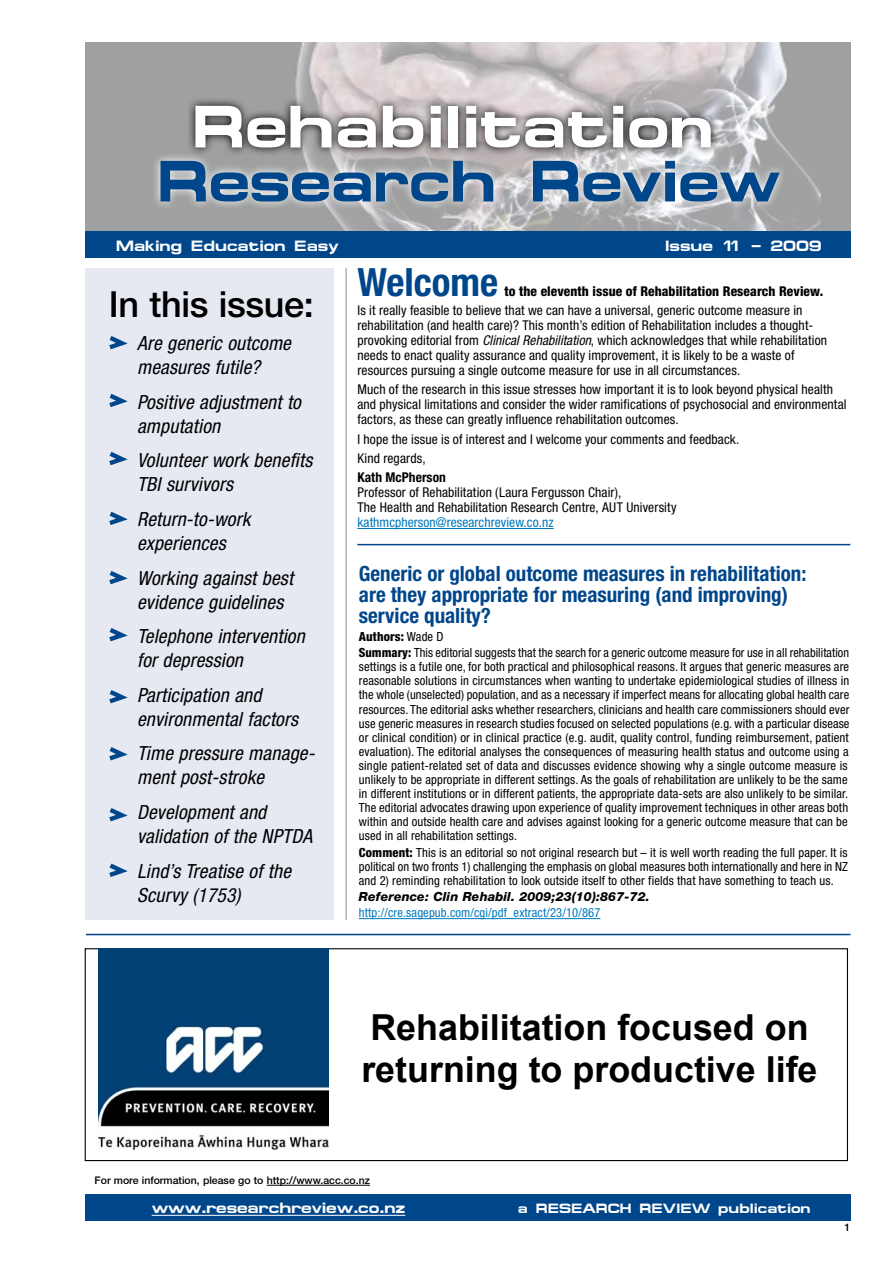
<style>
.page{position:relative;width:893px;height:1263px;background:#fff}
.page>*{position:absolute;margin:0;border:0;box-sizing:border-box;transform-origin:0 0}
.t1{font:700 60px "Micro Extended";color:#fff}
.t2{font:700 58.5px "Micro Extended";letter-spacing:-.005em;color:#00468a}
.t3{font:700 condensed 39px "Helvetica Neue LT Pro";color:#00468a}
.t4{font:500 36px "Helvetica Neue LT Pro";letter-spacing:-.01em;color:#000}
.t5{font:700 35.85px/41.2px "Arial";color:#000}
.t6{font:700 condensed 21px/21px "Helvetica Neue LT Pro";color:#00468a}
.t7{font:italic condensed 19.5px/24px "Helvetica Neue LT Pro";letter-spacing:.01em;color:#000}
.t8{font:700 15px "Micro Extended";color:#fff}
.t9{font:condensed 13.5px/15px "Helvetica Neue LT Pro";letter-spacing:.01em;color:#000}
.t10{font:800 condensed 13.5px "Helvetica Neue LT Pro";letter-spacing:.005em;color:#000}
.t11{font:condensed 13.5px "Helvetica Neue LT Pro";letter-spacing:.005em;color:#0079bc}
.t12{font:700 13.5px "Micro Extended";color:#fff}
.t13{font:700 condensed 13.5px "Helvetica Neue LT Pro";letter-spacing:.005em;color:#000}
.t14{font:condensed 12.6px/14.1px "Helvetica Neue LT Pro";letter-spacing:.01em;color:#000}
.t15{font:condensed 12.6px "Helvetica Neue LT Pro";letter-spacing:.01em;color:#0079bc}
.t16{font:italic 800 12.6px "Helvetica Neue LT Pro";letter-spacing:.01em;color:#000}
.t17{font:500 10.5px "Helvetica Neue LT Pro";color:#000}
.s1{font-style:italic}
.s2{font-weight:800}
</style>
<div class="page">
<div style="left:85px;top:948px;width:763px;height:213px;border:1px solid #000"></div>
<img style="left:99px;top:949px;width:229px;height:200px">
<hr style="left:267px;top:1185px;width:103px;height:1px;background:#000">
<div style="left:85px;top:1194px;width:765px;height:26px;background:#00468a"></div>
<hr style="left:152px;top:1215px;width:253px;height:1px;background:#fff">
<hr style="left:357px;top:528px;width:197px;height:1px;background:#0079bc">
<hr style="left:357px;top:544px;width:493px;height:1px;background:#00468a">
<hr style="left:345px;top:268px;width:2px;height:652px;background:#b1b3b4">
<div style="left:85px;top:268px;width:249px;height:652px;background:#e6e8f2"></div>
<svg style="left:109px;top:336px;width:19px;height:14px"></svg>
<svg style="left:109px;top:393px;width:19px;height:14px"></svg>
<svg style="left:109px;top:452px;width:19px;height:14px"></svg>
<svg style="left:109px;top:511px;width:19px;height:14px"></svg>
<svg style="left:109px;top:628px;width:19px;height:14px"></svg>
<svg style="left:109px;top:571px;width:19px;height:14px"></svg>
<svg style="left:109px;top:690px;width:19px;height:14px"></svg>
<svg style="left:109px;top:747px;width:19px;height:14px"></svg>
<svg style="left:109px;top:808px;width:19px;height:14px"></svg>
<svg style="left:109px;top:863px;width:19px;height:14px"></svg>
<hr style="left:86px;top:934px;width:764px;height:1px;background:#00468a">
<img style="left:85px;top:43px;width:766px;height:189px">
<div style="left:85px;top:232px;width:766px;height:26px;background:#00468a"></div>
<svg style="left:151px;top:151px;width:637px;height:59px;background:#c8c8c9"></svg>
<svg style="left:186px;top:97px;width:533px;height:60px;background:#827f80"></svg>
<hr style="left:359px;top:918px;width:241px;height:1px;background:#0079bc">
<h1 class="t1" style="left:192px;top:92px;width:523px">Rehabilitation</h1>
<h2 class="t2" style="left:157px;top:148px;width:625px">Research Review</h2>
<p class="t8" style="left:116px;top:237px;width:224px">Making Education Easy</p>
<p class="t8" style="left:665px;top:237px;width:159px">Issue 11 – 2009</p>
<h3 class="t4" style="left:109px;top:283px;width:206px">In this issue:</h3>
<h3 class="t7" style="left:137px;top:331px;width:155px">Are generic outcome measures futile?</h3>
<h3 class="t7" style="left:137px;top:390px;width:165px">Positive adjustment to amputation</h3>
<h3 class="t7" style="left:137px;top:449px;width:177px">Volunteer work benefits<br>TBI survivors</h3>
<h3 class="t7" style="left:137px;top:507px;width:115px">Return-to-work experiences</h3>
<h3 class="t7" style="left:137px;top:566px;width:158px">Working against best evidence guidelines</h3>
<h3 class="t7" style="left:137px;top:625px;width:169px">Telephone intervention for depression</h3>
<h3 class="t7" style="left:137px;top:683px;width:162px">Participation and environmental factors</h3>
<h3 class="t7" style="left:137px;top:742px;width:179px">Time pressure manage&shy;ment post-stroke</h3>
<h3 class="t7" style="left:137px;top:801px;width:177px">Development and validation of the NPTDA</h3>
<h3 class="t7" style="left:137px;top:859px;width:155px">Lind’s Treatise of the<br>Scurvy (1753)</h3>
<h3 class="t3" style="left:357px;top:258px;width:142px">Welcome</h3>
<p class="t10" style="left:504px;top:283px;width:320px">to the eleventh issue of Rehabilitation Research Review.</p>
<p class="t9" style="left:357px;top:303px;width:471px">Is it really feasible to believe that we can have a universal, generic outcome measure in rehabilitation (and health care)? This month’s edition of Rehabilitation includes a thought&shy;provoking editorial from <span class="s1">Clinical Rehabilitation</span>, which acknowledges that while rehabilitation needs to enact quality assurance and quality improvement, it is likely to be a waste of resources pursuing a single outcome measure for use in all circumstances.</p>
<p class="t9" style="left:357px;top:382px;width:491px">Much of the research in this issue stresses how important it is to look beyond physical health and physical limitations and consider the wider ramifications of psychosocial and environmental factors, as these can greatly influence rehabilitation outcomes.</p>
<p class="t9" style="left:357px;top:429px;width:384px;line-height:19.2px">I hope the issue is of interest and I welcome your comments and feedback.<br>Kind regards,</p>
<p class="t13" style="left:357px;top:469px;width:90px">Kath McPherson</p>
<p class="t9" style="left:357px;top:485px;width:321px">Professor of Rehabilitation (Laura Fergusson Chair),<br>The Health and Rehabilitation Research Centre, AUT University</p>
<p class="t11" style="left:357px;top:514px;width:198px">kathmcpherson@researchreview.co.nz</p>
<h3 class="t6" style="left:359px;top:562px;width:449px">Generic or global outcome measures in rehabilitation: are they appropriate for measuring (and improving) service quality?</h3>
<p class="t14" style="left:359px;top:628px;width:492px;line-height:16.2px"><span class="s2">Authors:</span> Wade D<br><span class="s2">Summary:</span> This editorial suggests that the search for a generic outcome measure for use in all rehabilitation</p>
<p class="t14" style="left:359px;top:660px;width:492px">settings is a futile one, for both practical and philosophical reasons. It argues that generic measures are reasonable solutions in circumstances when wanting to undertake epidemiological studies of illness in the whole (unselected) population, and as a necessary if imperfect means for allocating global health care resources. The editorial asks whether researchers, clinicians and health care commissioners should ever use generic measures in research studies focused on selected populations (e.g. with a particular disease or clinical condition) or in clinical practice (e.g. audit, quality control, funding reimbursement, patient evaluation). The editorial analyses the consequences of measuring health status and outcome using a single patient-related set of data and discusses evidence showing why a single outcome measure is unlikely to be appropriate in different settings. As the goals of rehabilitation are unlikely to be the same in different institutions or in different patients, the appropriate data-sets are also unlikely to be similar.<br>The editorial advocates drawing upon experience of quality improvement techniques in other areas both within and outside health care and advises against looking for a generic outcome measure that can be used in all rehabilitation settings.</p>
<p class="t14" style="left:359px;top:845px;width:490px;text-align:justify"><span class="s2">Comment:</span> This is an editorial so not original research but – it is well worth reading the full paper. It is political on two fronts 1) challenging the emphasis on global measures both internationally and here in NZ and 2) reminding rehabilitation to look outside itself to other fields that have something to teach us.</p>
<p class="t16" style="left:359px;top:889px;width:292px">Reference: Clin Rehabil. 2009;23(10):867-72.</p>
<p class="t15" style="left:359px;top:906px;width:243px">http://cre.sagepub.com/cgi/pdf_extract/23/10/867</p>
<h3 class="t5" style="left:361px;top:1008px;width:458px">Rehabilitation focused on returning to productive life</h3>
<p class="t17" style="left:95px;top:1174px;width:277px">For more information, please go to http://www.acc.co.nz</p>
<p class="t8" style="left:152px;top:1199px;width:255px">www.researchreview.co.nz</p>
<p class="t12" style="left:518px;top:1201px;width:294px">a RESEARCH REVIEW publication</p>
<p class="t17" style="left:845px;top:1221px;width:7px">1</p>
</div>
